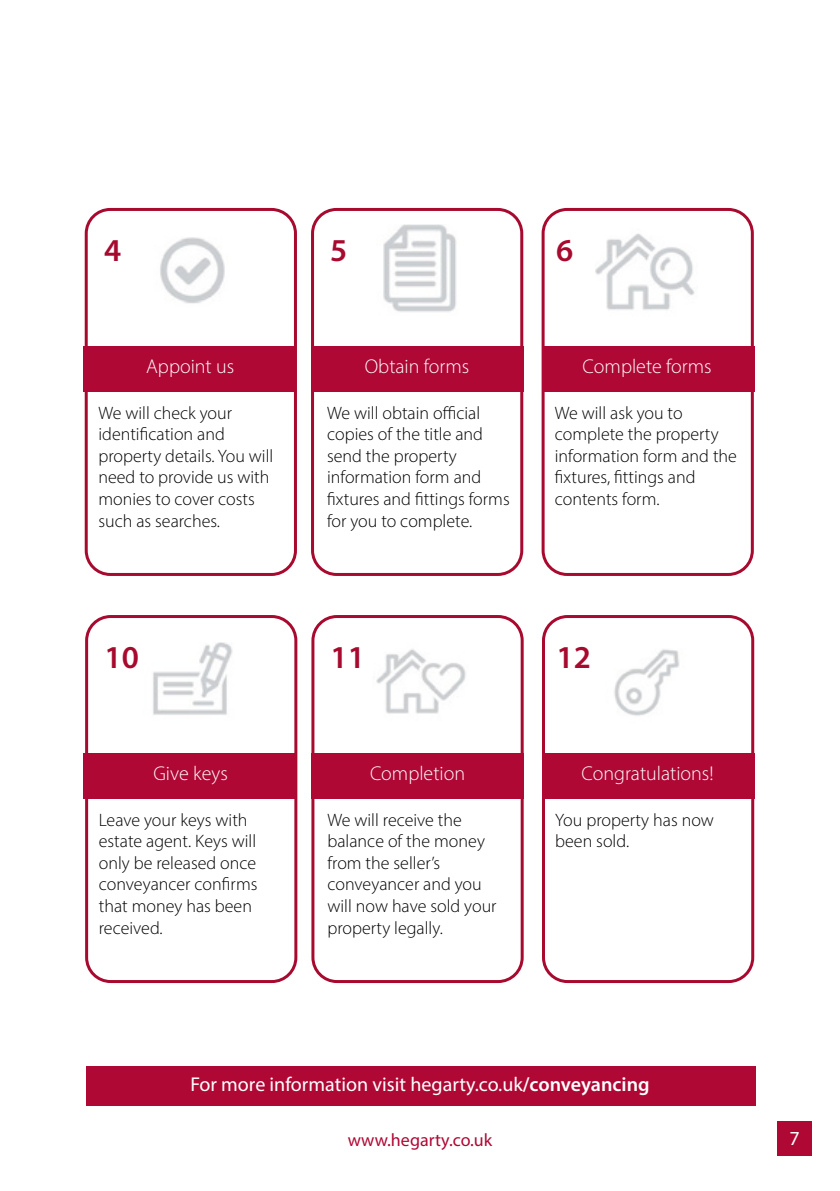
<style>
.page{position:relative;width:840px;height:1191px;background:#fff}
.page>*{position:absolute;margin:0;border:0;box-sizing:border-box;transform-origin:0 0}
.t1{font:600 32px "Myriad Pro";color:#a70a2e}
.t2{font:300 20px "Myriad Pro";color:#fff}
.t3{font:20px "Myriad Pro";color:#fff}
.t4{font:300 18px/21.6px "Myriad Pro";color:#000}
.t5{font:18px "Myriad Pro";color:#b00835}
.s1{font-weight:600}
</style>
<div class="page">
<div style="left:86px;top:1066px;width:669px;height:40px;background:#b00835"></div>
<div style="left:777px;top:1121px;width:34px;height:34px;background:#b00835"></div>
<div style="left:85px;top:208px;width:212px;height:368px;border:3px solid #a70a2e;border-radius:24px"></div>
<div style="left:311px;top:208px;width:212px;height:368px;border:3px solid #a70a2e;border-radius:24px"></div>
<div style="left:541px;top:208px;width:212px;height:368px;border:3px solid #a70a2e;border-radius:24px"></div>
<div style="left:83px;top:347px;width:213px;height:45px;background:#b00835"></div>
<div style="left:310px;top:347px;width:213px;height:45px;background:#b00835"></div>
<div style="left:542px;top:347px;width:212px;height:45px;background:#b00835"></div>
<div style="left:85px;top:615px;width:212px;height:368px;border:3px solid #a70a2e;border-radius:24px"></div>
<div style="left:311px;top:615px;width:212px;height:368px;border:3px solid #a70a2e;border-radius:24px"></div>
<div style="left:541px;top:615px;width:212px;height:368px;border:3px solid #a70a2e;border-radius:24px"></div>
<div style="left:84px;top:754px;width:212px;height:45px;background:#b00835"></div>
<div style="left:311px;top:754px;width:212px;height:45px;background:#b00835"></div>
<div style="left:542px;top:754px;width:212px;height:45px;background:#b00835"></div>
<img style="left:160px;top:237px;width:65px;height:67px">
<img style="left:383px;top:224px;width:73px;height:88px">
<img style="left:595px;top:233px;width:100px;height:77px">
<img style="left:153px;top:642px;width:80px;height:73px">
<img style="left:376px;top:649px;width:90px;height:65px">
<img style="left:614px;top:649px;width:66px;height:67px">
<h1 class="t1" style="left:104px;top:230px;width:19px">4</h1>
<h1 class="t1" style="left:330px;top:230px;width:19px">5</h1>
<h1 class="t1" style="left:556px;top:230px;width:19px">6</h1>
<p class="t2" style="left:146px;top:354px;width:89px">Appoint us</p>
<p class="t2" style="left:364px;top:354px;width:106px">Obtain forms</p>
<p class="t2" style="left:582px;top:354px;width:130px">Complete forms</p>
<p class="t4" style="left:98px;top:401px;width:176px">We will check your identification and property details. You will need to provide us with monies to cover costs such as searches.</p>
<p class="t4" style="left:327px;top:401px;width:184px">We will obtain official copies of the title and send the property information form and fixtures and fittings forms for you to complete.</p>
<p class="t4" style="left:554px;top:401px;width:183px">We will ask you to complete the property information form and the fixtures, fittings and contents form.</p>
<h1 class="t1" style="left:104px;top:637px;width:36px">10</h1>
<h1 class="t1" style="left:330px;top:637px;width:36px">11</h1>
<h1 class="t1" style="left:556px;top:637px;width:36px">12</h1>
<p class="t2" style="left:153px;top:761px;width:76px">Give keys</p>
<p class="t2" style="left:370px;top:761px;width:96px">Completion</p>
<p class="t2" style="left:581px;top:761px;width:133px">Congratulations!</p>
<p class="t4" style="left:99px;top:808px;width:160px">Leave your keys with estate agent. Keys will only be released once conveyancer confirms that money has been received.</p>
<p class="t4" style="left:327px;top:808px;width:170px">We will receive the balance of the money from the seller’s conveyancer and you will now have sold your property legally.</p>
<p class="t4" style="left:555px;top:808px;width:160px">You property has now been sold.</p>
<p class="t3" style="left:190px;top:1072px;width:460px">For more information visit hegarty.co.uk<span class="s1">/conveyancing</span></p>
<p class="t5" style="left:347px;top:1128px;width:146px">www.hegarty.co.uk</p>
<p class="t3" style="left:789px;top:1126px;width:12px">7</p>
</div>
